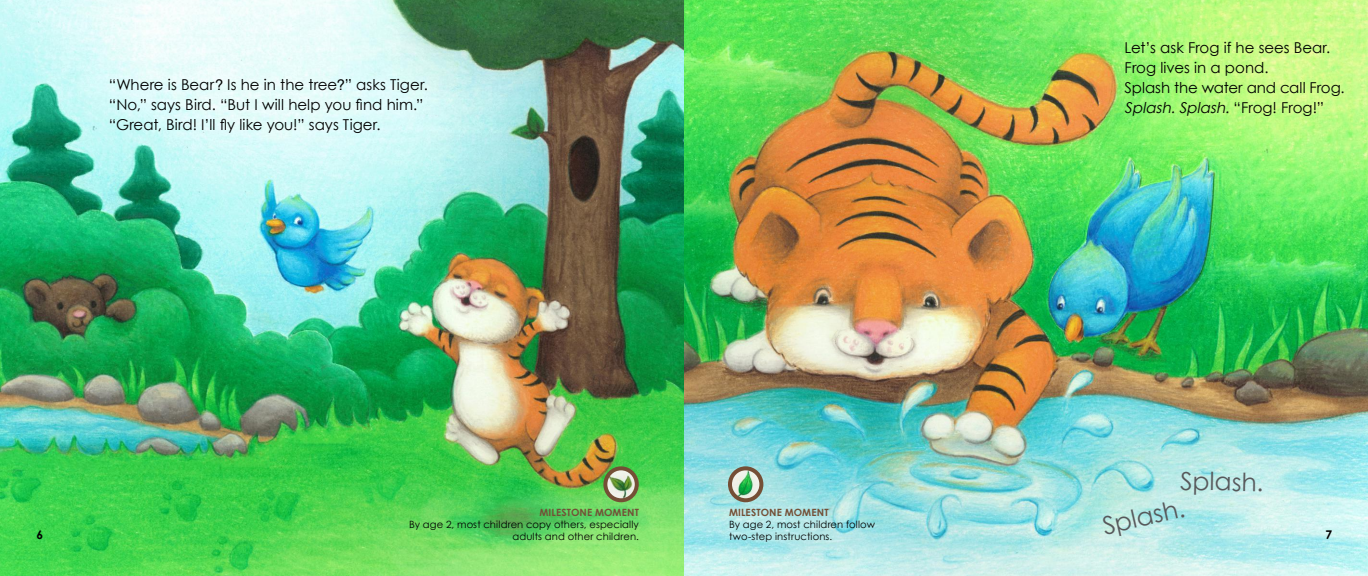
<style>
.page{position:relative;width:1368px;height:576px;background:#fff}
.page>*{position:absolute;margin:0;border:0;box-sizing:border-box;transform-origin:0 0}
.t1{font:25px "Century Gothic";color:#57585b}
.t2{font:15px/20px "Century Gothic";color:#000}
.t3{font:700 12px "Century Gothic";color:#000}
.t4{font:10px/12px "Century Gothic";letter-spacing:.015em;color:#000;text-align:right}
.t5{font:700 10px "Century Gothic";letter-spacing:.015em;color:#744f36}
.s1{font-family:"Helvetica"}
.s2{font-style:italic}
</style>
<div class="page">
<img style="left:0;top:0;width:1368px;height:576px">
<img style="left:605px;top:468px;width:32px;height:32px;border-radius:16px">
<div style="left:603px;top:466px;width:36px;height:36px;border:4px solid #744f36;border-radius:50%"></div>
<img style="left:730px;top:468px;width:31px;height:32px;border-radius:16px">
<div style="left:728px;top:466px;width:35px;height:36px;border:4px solid #744f36;border-radius:50%"></div>
<p class="t2" style="left:109px;top:75px;width:321px">“Where is Bear<span class="s1">?</span> Is he in the tree<span class="s1">?</span>” asks Tiger. “No,” says Bird. “But I will help you find him.” “Great, Bird! I’ll fly like you!” says Tiger.</p>
<p class="t3" style="left:36px;top:527px;width:8px">6</p>
<p class="t5" style="left:539px;top:506px;width:101px">MILESTONE MOMENT</p>
<p class="t4" style="left:409px;top:518px;width:231px">By age 2, most children copy others, especially adults and other children.</p>
<p class="t5" style="left:729px;top:506px;width:101px">MILESTONE MOMENT</p>
<p class="t4" style="left:729px;top:518px;width:148px;text-align:left">By age 2, most children follow two-step instructions.</p>
<p class="t2" style="left:1125px;top:37px;width:222px">Let’s ask Frog if he sees Bear.<br>Frog lives in a pond.<br>Splash the water and call Frog.<br><span class="s2">Splash. Splash.</span> “ F ro g ! F ro g ! ”</p>
<h1 class="t1" style="left:1181px;top:465px;width:85px;rotate:1deg">Splash.</h1>
<h1 class="t1" style="left:1100px;top:511px;width:85px;rotate:-13deg">Splash.</h1>
<p class="t3" style="left:1326px;top:527px;width:8px">7</p>
</div>
